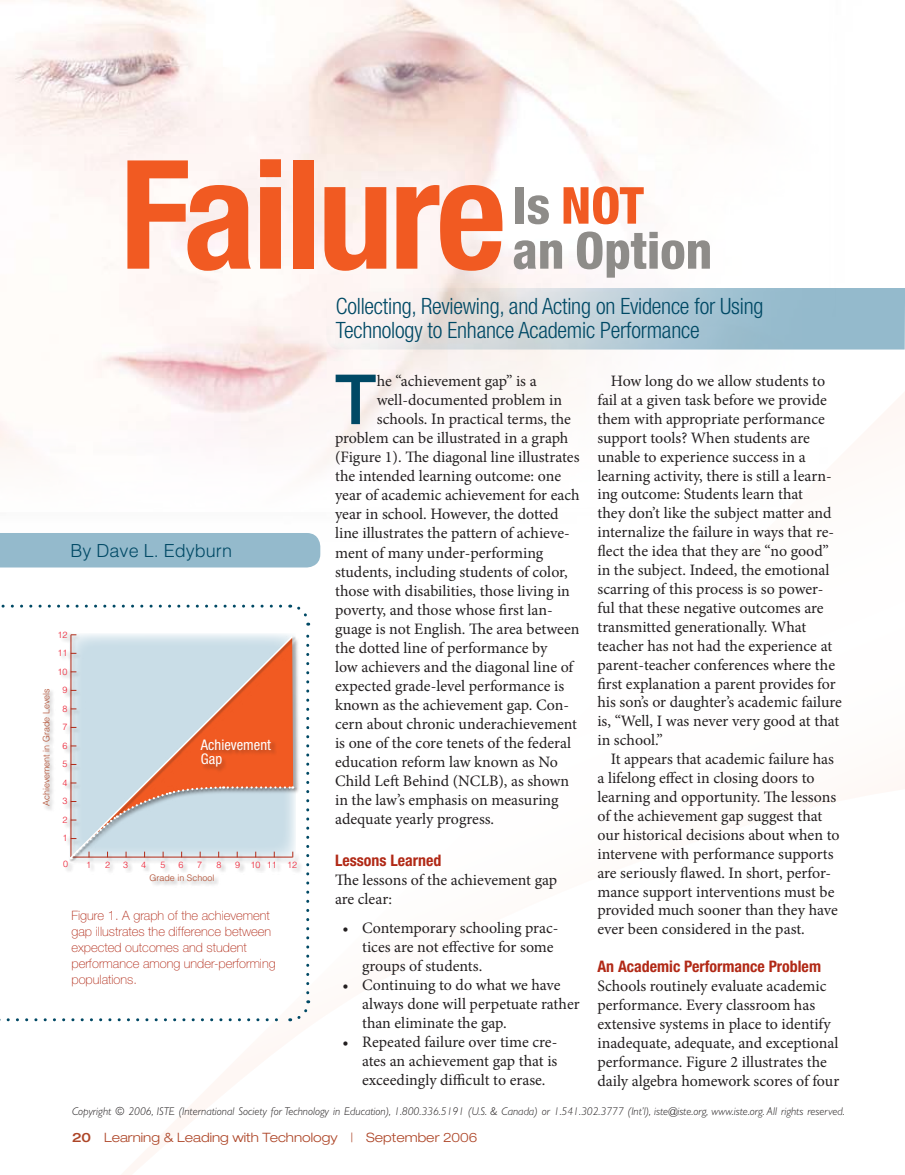
<style>
.page{position:relative;width:905px;height:1175px;background:#fff}
.page>*{position:absolute;margin:0;border:0;box-sizing:border-box;transform-origin:0 0}
.t1{font:700 condensed 151.5px "Helvetica Neue LT Std";letter-spacing:-.025em;color:#f15a22}
.t2{font:500 69.3px "Helvetica Neue LT Std";color:#004965}
.t3{font:800 condensed 51px/45px "Helvetica Neue LT Std";color:#8e8c89}
.t4{font:300 condensed 22.5px/24px "Helvetica Neue LT Std";letter-spacing:-.01em;color:#004965}
.t5{font:300 18px "Helvetica LT Std";color:#004965}
.t6{font:15.9px/18.9px "Minion Pro";color:#231f20}
.t7{font:700 condensed 15.9px "Helvetica Neue LT Std";color:#b12916}
.t8{font:condensed 14.7px/14.7px "Helvetica Neue LT Std";color:#fff}
.t9{font:100 12.9px/15.9px "Helvetica Neue LT Std";color:#b12916}
.t10{font:300 expanded 12.9px "Helvetica Neue LT Std";color:#ad4527}
.t11{font:italic 300 11.25px "Gill Sans Std";color:#231f20}
.t12{font:300 9px "Helvetica LT Std";color:#ad4527}
.t13{font:300 9px/18.5px "Helvetica LT Std";color:#ed1b2f;text-align:center}
.s1{color:#f15a22}
.s2{font-weight:500}
</style>
<div class="page">
<img style="left:0;top:0;width:904px;height:683px">
<svg style="left:0;top:1000px;width:311px;height:21px"></svg>
<div style="left:0;top:533px;width:320px;height:34px;background:#94bacc"></div>
<svg style="left:0;top:603px;width:309px;height:389px"></svg>
<h1 class="t1" style="left:120px;top:123px;width:388px">Failure</h1>
<h3 class="t3" style="left:512px;top:182px;width:201px">Is <span class="s1">Not<br></span>an Option</h3>
<h3 class="t4" style="left:336px;top:293px;width:429px">Collecting, Reviewing, and Acting on Evidence for Using<br>Technology to Enhance Academic Performance</h3>
<p class="t12" style="left:41px;top:806px;width:120px;rotate:-90deg">Achievement in Grade Levels</p>
<p class="t5" style="left:71px;top:539px;width:163px">By Dave L. Edyburn</p>
<p class="t13" style="left:58px;top:625px;width:11px">12<br>11<br>10<br>9<br>8<br>7<br>6<br>5<br>4<br>3<br>2<br>1</p>
<p class="t13" style="left:63px;top:854px;width:6px">0</p>
<p class="t13" style="left:86px;top:855px;width:6px">1</p>
<p class="t13" style="left:105px;top:855px;width:6px">2</p>
<p class="t13" style="left:123px;top:855px;width:6px">3</p>
<p class="t13" style="left:141px;top:855px;width:6px">4</p>
<p class="t13" style="left:160px;top:855px;width:6px">5</p>
<p class="t13" style="left:178px;top:855px;width:6px">6</p>
<p class="t13" style="left:197px;top:855px;width:6px">7</p>
<p class="t13" style="left:216px;top:855px;width:6px">8</p>
<p class="t13" style="left:235px;top:855px;width:63px">9 10 11 12</p>
<p class="t12" style="left:149px;top:871px;width:66px">Grade in School</p>
<p class="t8" style="left:201px;top:737px;width:71px">Achievement<br>Gap</p>
<p class="t9" style="left:71px;top:907px;width:206px">Figure 1. A graph of the achievement gap illustrates the difference between expected outcomes and student performance among under-performing populations.</p>
<h2 class="t2" style="left:335px;top:358px;width:43px">T</h2>
<p class="t6" style="left:377px;top:371px;width:161px">he “achievement gap” is a</p>
<p class="t6" style="left:377px;top:390px;width:187px">well-documented problem in</p>
<p class="t6" style="left:377px;top:410px;width:195px">schools. In practical terms, the</p>
<p class="t6" style="left:335px;top:429px;width:235px">problem can be illustrated in a graph</p>
<p class="t6" style="left:335px;top:448px;width:246px">(Figure 1). The diagonal line illustrates</p>
<p class="t6" style="left:335px;top:467px;width:227px">the intended learning outcome: one</p>
<p class="t6" style="left:335px;top:486px;width:246px">year of academic achievement for each</p>
<p class="t6" style="left:335px;top:505px;width:225px">year in school. However, the dotted</p>
<p class="t6" style="left:335px;top:524px;width:236px">line illustrates the pattern of achieve-</p>
<p class="t6" style="left:335px;top:543px;width:210px">ment of many under-performing</p>
<p class="t6" style="left:335px;top:562px;width:234px">students, including students of color,</p>
<p class="t6" style="left:335px;top:581px;width:236px">those with disabilities, those living in</p>
<p class="t6" style="left:335px;top:600px;width:219px">poverty, and those whose first lan-</p>
<p class="t6" style="left:335px;top:619px;width:246px">guage is not English. The area between</p>
<p class="t6" style="left:335px;top:638px;width:214px">the dotted line of performance by</p>
<p class="t6" style="left:335px;top:657px;width:240px">low achievers and the diagonal line of</p>
<p class="t6" style="left:335px;top:676px;width:230px">expected grade-level performance is</p>
<p class="t6" style="left:335px;top:695px;width:235px">known as the achievement gap. Con-</p>
<p class="t6" style="left:335px;top:714px;width:243px">cern about chronic underachievement</p>
<p class="t6" style="left:335px;top:733px;width:237px">is one of the core tenets of the federal</p>
<p class="t6" style="left:335px;top:752px;width:224px">education reform law known as No</p>
<p class="t6" style="left:335px;top:771px;width:236px">Child Left Behind (NCLB), as shown</p>
<p class="t6" style="left:335px;top:791px;width:225px">in the law’s emphasis on measuring</p>
<p class="t6" style="left:335px;top:810px;width:161px">adequate yearly progress.</p>
<p class="t7" style="left:335px;top:850px;width:108px">Lessons Learned</p>
<p class="t6" style="left:335px;top:870px;width:223px">The lessons of the achievement gap are clear:</p>
<p class="t6" style="left:362px;top:918px;width:198px;text-indent:-20px">• Contemporary schooling prac&shy;tices are not effective for some groups of students.</p>
<p class="t6" style="left:362px;top:975px;width:219px;text-indent:-20px">• Continuing to do what we have always done will perpetuate rather than eliminate the gap.</p>
<p class="t6" style="left:362px;top:1032px;width:197px;text-align:justify;text-indent:-20px">• Repeated failure over time cre&shy;ates an achievement gap that is exceedingly difficult to erase.</p>
<p class="t6" style="left:597px;top:371px;width:246px;text-indent:14px">How long do we allow students to fail at a given task before we provide them with appropriate performance support tools? When students are unable to experience success in a learning activity, there is still a learn&shy;ing outcome: Students learn that<br>they don’t like the subject matter and internalize the failure in ways that re&shy;flect the idea that they are “no good” in the subject. Indeed, the emotional scarring of this process is so power&shy;ful that these negative outcomes are transmitted generationally. What teacher has not had the experience at parent-teacher conferences where the first explanation a parent provides for his son’s or daughter’s academic failure is, “Well, I was never very good at that in school.”</p>
<p class="t6" style="left:597px;top:749px;width:244px;text-indent:14px">It appears that academic failure has a lifelong effect in closing doors to learning and opportunity. The lessons of the achievement gap suggest that our historical decisions about when to intervene with performance supports are seriously flawed. In short, perfor&shy;mance support interventions must be provided much sooner than they have ever been considered in the past.</p>
<p class="t7" style="left:597px;top:956px;width:225px">An Academic Performance Problem</p>
<p class="t6" style="left:597px;top:976px;width:243px">Schools routinely evaluate academic performance. Every classroom has extensive systems in place to identify inadequate, adequate, and exceptional performance. Figure 2 illustrates the daily algebra homework scores of four</p>
<p class="t11" style="left:72px;top:1105px;width:774px">Copyright © 2006, ISTE (International Society for Technology in Education), 1.800.336.5191 (U.S. &amp; Canada) or 1.541.302.3777 (Int’l), iste@iste.org, www.iste.org. All rights reserved.</p>
<p class="t10" style="left:72px;top:1129px;width:407px"><span class="s2">20</span> Learning &amp; Leading with Technology | September 2006</p>
</div>
